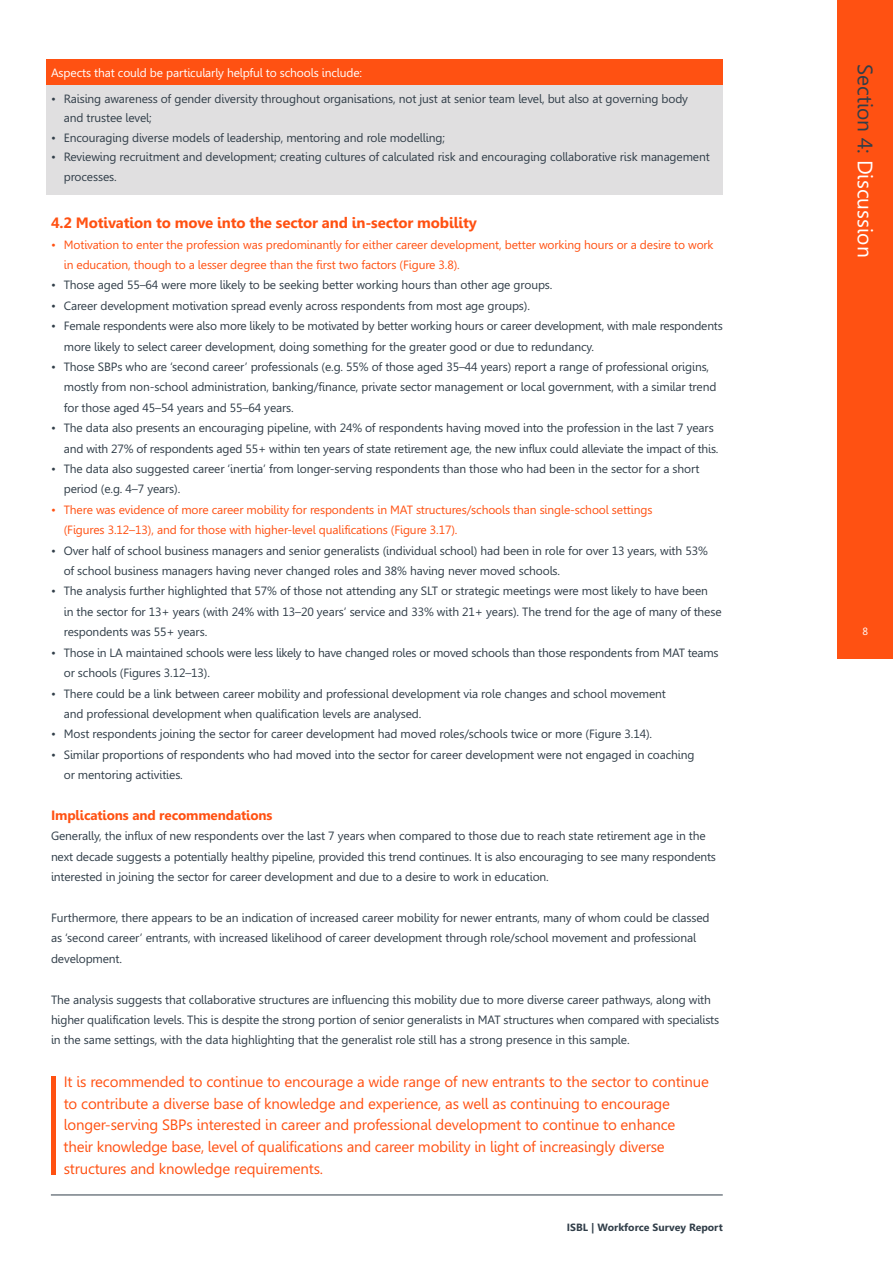
<style>
.page{position:relative;width:893px;height:1263px;background:#fff}
.page>*{position:absolute;margin:0;border:0;box-sizing:border-box;transform-origin:0 0}
.t1{font:21px "Leelawadee";color:#fff}
.t2{font:15px/21.9px "Leelawadee";letter-spacing:-.01em;color:#ff5112}
.t3{font:700 15px "Leelawadee";letter-spacing:-.01em;color:#ff5112}
.t4{font:700 13.5px "Leelawadee";letter-spacing:-.01em;color:#ff5112}
.t5{font:12px/20.4px "Leelawadee";letter-spacing:-.01em;color:#313e49}
.t6{font:12px/20.4px "Leelawadee";letter-spacing:-.01em;color:#ff5112}
.t7{font:12px "Leelawadee";letter-spacing:-.01em;color:#fff}
.t8{font:700 10.5px "Leelawadee";color:#313e49}
.t9{font:10.5px "Leelawadee";color:#fff}
.s1{color:#313e49}
</style>
<div class="page">
<div style="left:838px;top:604px;width:55px;height:55px;background:#ff5112"></div>
<div style="left:47px;top:60px;width:676px;height:135px;background:#e0dfe0"></div>
<hr style="left:51px;top:1195px;width:672px;height:1px;background:#313e49">
<div style="left:47px;top:60px;width:676px;height:25px;background:#ff5112"></div>
<hr style="left:51px;top:1076px;width:4px;height:99px;background:#ff5112">
<div style="left:838px;top:0;width:55px;height:608px;background:#ff5112"></div>
<p class="t7" style="left:51px;top:68px;width:313px">Aspects that could be particularly helpful to schools include:</p>
<p class="t5" style="left:64px;top:90px;width:626px;line-height:19.5px;text-indent:-13px">• Raising awareness of gender diversity throughout organisations, not just at senior team level, but also at governing body and trustee level;</p>
<p class="t5" style="left:51px;top:129px;width:395px">• Encouraging diverse models of leadership, mentoring and role modelling;</p>
<p class="t5" style="left:64px;top:149px;width:648px;line-height:19.5px;text-indent:-13px">• Reviewing recruitment and development; creating cultures of calculated risk and encouraging collaborative risk management processes.</p>
<p class="t3" style="left:51px;top:217px;width:427px">4.2 Motivation to move into the sector and in-sector mobility</p>
<p class="t6" style="left:64px;top:235px;width:651px;text-indent:-13px">• Motivation to enter the profession was predominantly for either career development, better working hours or a desire to work in education, though to a lesser degree than the first two factors (Figure 3.8).</p>
<p class="t5" style="left:51px;top:276px;width:503px">• Those aged 55–64 were more likely to be seeking better working hours than other age groups.</p>
<p class="t5" style="left:51px;top:297px;width:480px">• Career development motivation spread evenly across respondents from most age groups).</p>
<p class="t5" style="left:64px;top:317px;width:660px;text-indent:-13px">• Female respondents were also more likely to be motivated by better working hours or career development, with male respondents more likely to select career development, doing something for the greater good or due to redundancy.</p>
<p class="t5" style="left:64px;top:358px;width:654px;text-indent:-13px">• Those SBPs who are ‘second career’ professionals (e.g. 55% of those aged 35–44 years) report a range of professional origins, mostly from non-school administration, banking/finance, private sector management or local government, with a similar trend for those aged 45–54 years and 55–64 years.</p>
<p class="t5" style="left:64px;top:419px;width:656px;text-indent:-13px">• The data also presents an encouraging pipeline, with 24% of respondents having moved into the profession in the last 7 years and with 27% of respondents aged 55+ within ten years of state retirement age, the new influx could alleviate the impact of this.</p>
<p class="t5" style="left:64px;top:460px;width:637px;text-indent:-13px">• The data also suggested career ‘inertia’ from longer-serving respondents than those who had been in the sector for a short period (e.g. 4–7 years).</p>
<p class="t6" style="left:64px;top:501px;width:590px;text-indent:-13px">• There was evidence of more career mobility for respondents in MAT structures/schools than single-school settings (Figures 3.12–13), and for those with higher-level qualifications (Figure 3.17).</p>
<p class="t5" style="left:64px;top:541px;width:645px;text-indent:-13px">• Over half of school business managers and senior generalists (individual school) had been in role for over 13 years, with 53% of school business managers having never changed roles and 38% having never moved schools.</p>
<p class="t5" style="left:64px;top:582px;width:659px;text-indent:-13px">• The analysis further highlighted that 57% of those not attending any SLT or strategic meetings were most likely to have been<br>in the sector for 13+ years (with 24% with 13–20 years’ service and 33% with 21+ years). The trend for the age of many of these respondents was 55+ years.</p>
<p class="t5" style="left:64px;top:643px;width:656px;text-indent:-13px">• Those in LA maintained schools were less likely to have changed roles or moved schools than those respondents from MAT teams or schools (Figures 3.12–13).</p>
<p class="t5" style="left:64px;top:684px;width:604px;text-indent:-13px">• There could be a link between career mobility and professional development via role changes and school movement and professional development when qualification levels are analysed.</p>
<p class="t5" style="left:51px;top:725px;width:603px">• Most respondents joining the sector for career development had moved roles/schools twice or more (Figure 3.14).</p>
<p class="t5" style="left:64px;top:745px;width:632px;text-indent:-13px">• Similar proportions of respondents who had moved into the sector for career development were not engaged in coaching or mentoring activities.</p>
<p class="t4" style="left:51px;top:810px;width:223px">Implications and recommendations</p>
<p class="t5" style="left:51px;top:827px;width:666px">Generally, the influx of new respondents over the last 7 years when compared to those due to reach state retirement age in the next decade suggests a potentially healthy pipeline, provided this trend continues. It is also encouraging to see many respondents interested in joining the sector for career development and due to a desire to work in education.</p>
<p class="t5" style="left:51px;top:909px;width:660px">Furthermore, there appears to be an indication of increased career mobility for newer entrants, many of whom could be classed as ‘second career’ entrants, with increased likelihood of career development through role/school movement and professional development.</p>
<p class="t5" style="left:51px;top:990px;width:670px">The analysis suggests that collaborative structures are influencing this mobility due to more diverse career pathways, along with higher qualification levels. This is despite the strong portion of senior generalists in MAT structures when compared with specialists in the same settings, with the data highlighting that the generalist role still has a strong presence in this sample.</p>
<p class="t2" style="left:64px;top:1072px;width:647px">It is recommended to continue to encourage a wide range of new entrants to the sector to continue to contribute a diverse base of knowledge and experience, as well as continuing to encourage longer-serving SBPs interested in career and professional development to continue to enhance<br>their knowledge base, level of qualifications and career mobility in light of increasingly diverse structures and knowledge requirements.</p>
<p class="t8" style="left:567px;top:1223px;width:157px">ISBL | Workforce Survey Report</p>
<h1 class="t1" style="left:873px;top:64px;width:195px;rotate:90deg"><span class="s1">Section 4:</span> Discussion</h1>
<p class="t9" style="left:862px;top:627px;width:7px">8</p>
</div>
